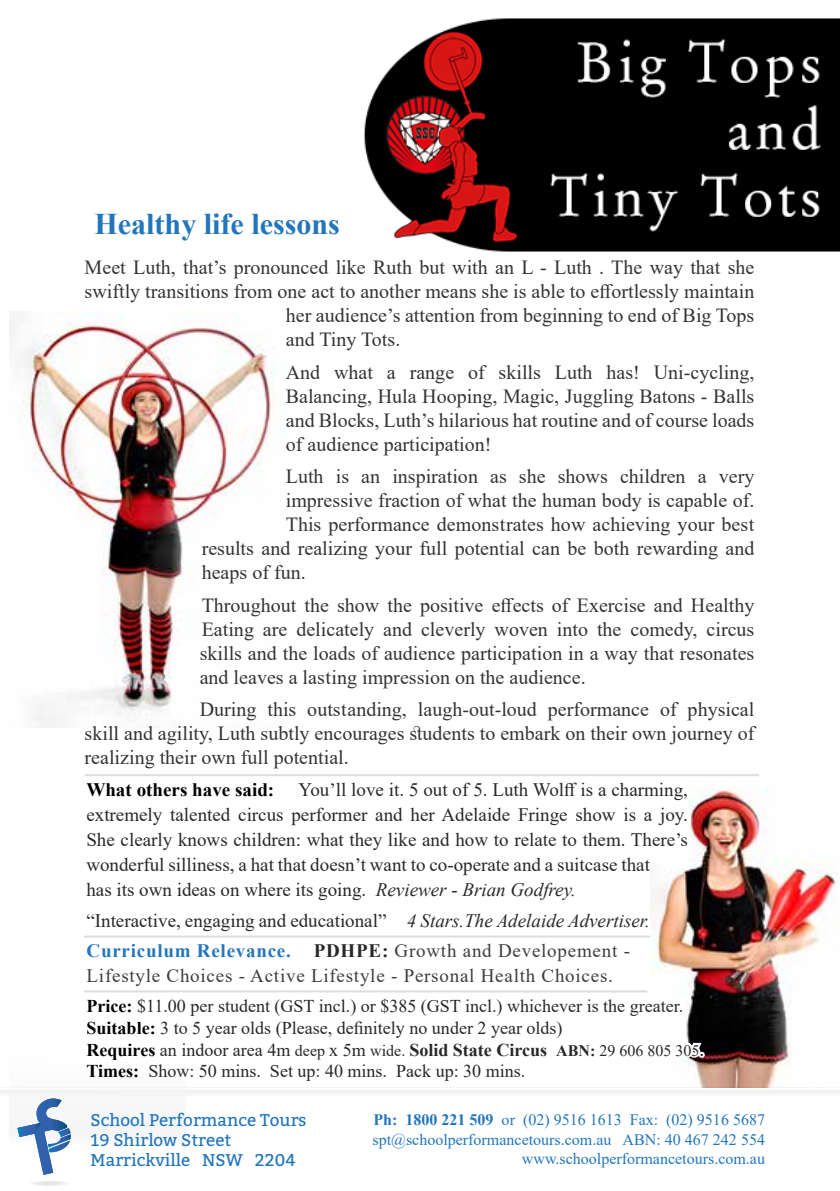
<style>
.page{position:relative;width:840px;height:1191px;background:#fff}
.page>*{position:absolute;margin:0;border:0;box-sizing:border-box;transform-origin:0 0}
.t1{font:700 30px "Times New Roman";color:#2276bc}
.t2{font:20px/24px "Times New Roman";color:#333;text-align:justify}
.t3{font:19px/25px "Times New Roman";color:#292829}
.t4{font:19px/25px "Times New Roman";letter-spacing:.04em;color:#3d3d3d}
.t5{font:700 19px "Times New Roman";color:#000}
.t6{font:18px/21.6px "Times New Roman";color:#292829}
.t7{font:17px/20px "Bitter";color:#2276bc}
.t8{font:16px/19.2px "Times New Roman";color:#2276bc;text-align:right}
.t9{font:16px "Times New Roman";color:#292829}
.s1{font-style:italic}
.s2{font-weight:700;color:#2276bc}
.s3{font-weight:700;color:#292829}
.s4{font-weight:700;color:#000}
.s5{font-weight:700;font-size:18px;color:#000}
.s6{font-size:18px}
.s7{font-weight:700;font-size:18px}
.s8{font-weight:700}
</style>
<div class="page">
<hr style="left:84px;top:935px;width:674px;height:2px;background:#ddd">
<hr style="left:84px;top:990px;width:674px;height:2px;background:#ddd">
<img style="left:10px;top:312px;width:265px;height:416px">
<img style="left:629px;top:774px;width:208px;height:308px">
<svg style="left:630px;top:1082px;width:195px;height:6px"></svg>
<svg style="left:28px;top:1180px;width:42px;height:6px"></svg>
<div style="left:9px;top:1041px;width:177px;height:118px;background:#fbfbfb"></div>
<svg style="left:18px;top:1098px;width:53px;height:76px"></svg>
<hr style="left:85px;top:774px;width:673px;height:2px;background:#ddd">
<svg style="left:670px;top:1039px;width:38px;height:22px"></svg>
<img style="left:364px;top:18px;width:475px;height:234px">
<h1 class="t1" style="left:94px;top:202px;width:247px">Healthy life lessons</h1>
<p class="t2" style="left:85px;top:255px;width:670px">Meet Luth, that’s pronounced like Ruth but with an L - Luth . The way that she</p>
<p class="t2" style="left:85px;top:279px;width:671px">swiftly transitions from one act to another means she is able to effortlessly maintain</p>
<p class="t2" style="left:286px;top:303px;width:470px">her audience’s attention from beginning to end of Big Tops</p>
<p class="t2" style="left:286px;top:327px;width:116px">and Tiny Tots.</p>
<p class="t2" style="left:286px;top:359px;width:470px">And what a range of skills Luth has! Uni-cycling, Balancing, Hula Hooping, Magic, Juggling Batons - Balls and Blocks, Luth’s hilarious hat routine and of course loads of audience participation!</p>
<p class="t2" style="left:286px;top:464px;width:470px">Luth is an inspiration as she shows children a very</p>
<p class="t2" style="left:286px;top:488px;width:470px">impressive fraction of what the human body is capable of.</p>
<p class="t2" style="left:286px;top:512px;width:470px">This performance demonstrates how achieving your best</p>
<p class="t2" style="left:202px;top:536px;width:554px">results and realizing your full potential can be both rewarding and</p>
<p class="t2" style="left:202px;top:560px;width:105px">heaps of fun.</p>
<p class="t2" style="left:200px;top:592px;width:556px">Throughout the show the positive effects of Exercise and Healthy Eating are delicately and cleverly woven into the comedy, circus skills and the loads of audience participation in a way that resonates and leaves a lasting impression on the audience.</p>
<p class="t2" style="left:85px;top:697px;width:671px;text-indent:115px">During this outstanding, laugh-out-loud performance of physical skill and agility, Luth subtly encourages students to embark on their own journey of realizing their own full potential.</p>
<p class="t5" style="left:86px;top:776px;width:189px">What others have said:</p>
<p class="t3" style="left:86px;top:776px;width:602px;text-indent:212px">You’ll love it. 5 out of 5. Luth Wolff is a charming, extremely talented circus performer and her Adelaide Fringe show is a joy.<br>She clearly knows children: what they like and how to relate to them. There’s wonderful silliness, a hat that doesn’t want to co-operate and a suitcase that<br>has its own ideas on where its going. <span class="s1">Reviewer - Brian Godfrey.</span></p>
<p class="t3" style="left:86px;top:907px;width:564px">“Interactive, engaging and educational” <span class="s1">4 Stars.The Adelaide Advertiser.</span></p>
<p class="t4" style="left:87px;top:937px;width:544px"><span class="s2">Curriculum Relevance.</span> <span class="s3">PDHPE:</span> Growth and Developement -<br>Lifestyle Choices - Active Lifestyle - Personal Health Choices.</p>
<p class="t6" style="left:87px;top:995px;width:597px"><span class="s4">Price:</span> $11.00 per student (GST incl.) or $385 (GST incl.) whichever is the greater.<br><span class="s4">Suitable:</span> 3 to 5 year olds (Please, definitely no under 2 year olds)</p>
<p class="t9" style="left:87px;top:1038px;width:618px"><span class="s5">Requires</span> <span class="s6">an indoor area 4m</span> deep <span class="s6">x 5m</span> wide. <span class="s7">Solid State Circus</span> <span class="s8">ABN:</span> 29 606 805 305<span class="s6">.</span></p>
<p class="t6" style="left:87px;top:1059px;width:440px"><span class="s4">Times:</span> Show: 50 mins. Set up: 40 mins. Pack up: 30 mins.</p>
<p class="t7" style="left:91px;top:1109px;width:217px">School Performance Tours<br>19 Shirlow Street<br>Marrickville NSW 2204</p>
<p class="t8" style="left:372px;top:1109px;width:394px"><span class="s8">Ph: 1800 221 509</span> or (02) 9516 1613 Fax: (02) 9516 5687 spt@schoolperformancetours.com.au ABN: 40 467 242 554 www.schoolperformancetours.com.au</p>
</div>
